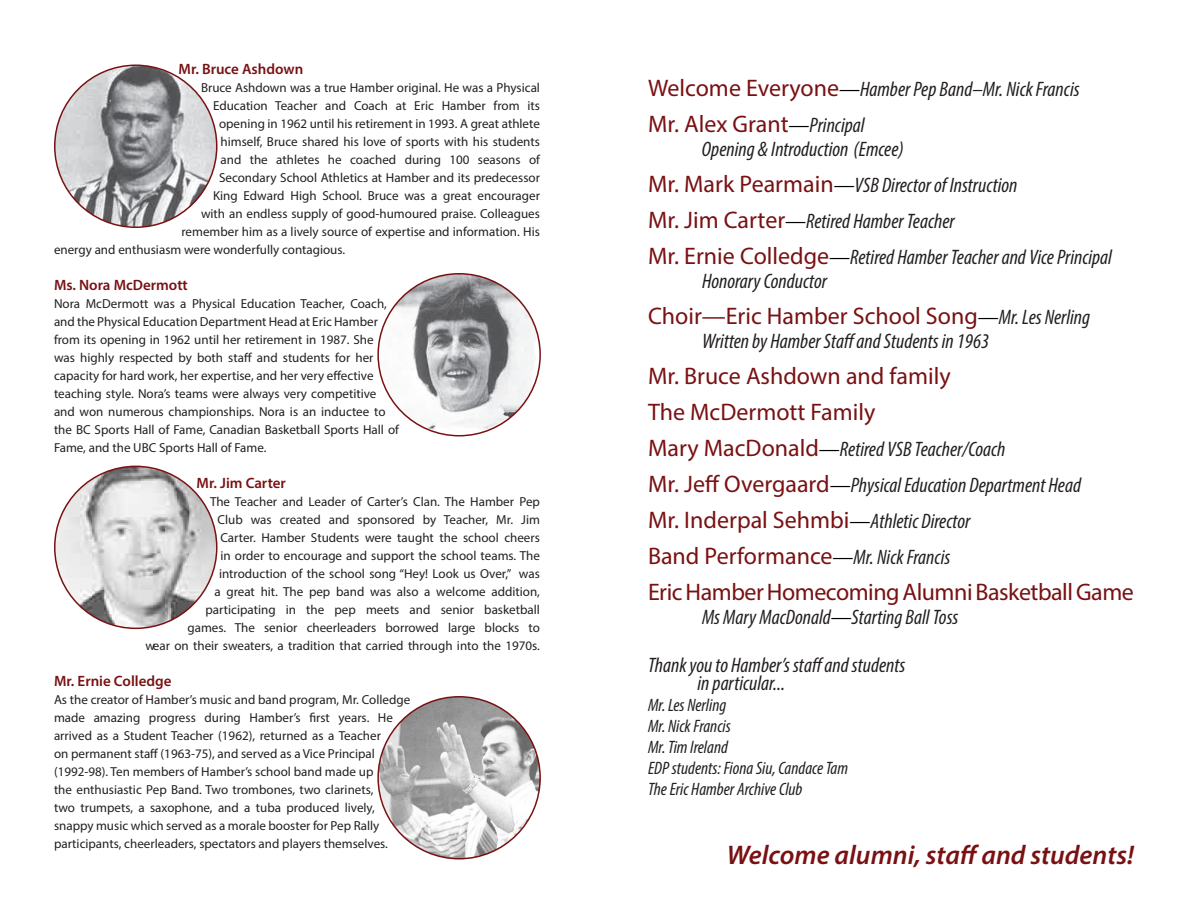
<style>
.page{position:relative;width:1188px;height:918px;background:#fff}
.page>*{position:absolute;margin:0;border:0;box-sizing:border-box;transform-origin:0 0}
.name{font:italic 600 27px "Myriad Pro";color:#791113}
.name-2{font:24px "Myriad Pro";color:#791113}
.name-3{font:24px "Myriad Pro";letter-spacing:-.02em;color:#791113}
.name-4{font:italic condensed 21px "Myriad Pro";color:#231f20}
.name-5{font:italic condensed 18px "Myriad Pro";color:#231f20}
.body{font:600 15px "Myriad Pro";color:#791113}
.body-2{font:13.05px/18px "Myriad Pro";color:#231f20}
.s1{font-style:normal;font-stretch:normal;font-size:24px;color:#791113}
.s2{color:#000}
.s3{font-style:italic;font-stretch:condensed;font-size:21px;color:#000}
.s4{font-style:italic;font-stretch:condensed;font-size:21px;color:#231f20}
</style>
<div class="page">
<img style="left:378px;top:274px;width:162px;height:162px;border-radius:81px">
<img style="left:55px;top:65px;width:162px;height:162px;border-radius:81px">
<img style="left:55px;top:466px;width:162px;height:162px;border-radius:81px">
<img style="left:378px;top:697px;width:162px;height:162px;border-radius:81px">
<p class="body" style="left:178px;top:60px;width:126px">Mr. Bruce Ashdown</p>
<p class="body-2" style="left:201px;top:79px;width:341px">Bruce Ashdown was a true Hamber original. He was a Physical</p>
<p class="body-2" style="left:213px;top:97px;width:328px">Education Teacher and Coach at Eric Hamber from its</p>
<p class="body-2" style="left:219px;top:115px;width:322px">opening in 1962 until his retirement in 1993. A great athlete</p>
<p class="body-2" style="left:220px;top:133px;width:321px">himself, Bruce shared his love of sports with his students</p>
<p class="body-2" style="left:220px;top:151px;width:321px">and the athletes he coached during 100 seasons of</p>
<p class="body-2" style="left:219px;top:169px;width:322px">Secondary School Athletics at Hamber and its predecessor</p>
<p class="body-2" style="left:213px;top:187px;width:329px">King Edward High School. Bruce was a great encourager</p>
<p class="body-2" style="left:201px;top:205px;width:340px">with an endless supply of good-humoured praise. Colleagues</p>
<p class="body-2" style="left:182px;top:223px;width:360px">remember him as a lively source of expertise and information. His</p>
<p class="body-2" style="left:54px;top:241px;width:293px">energy and enthusiasm were wonderfully contagious.</p>
<p class="body" style="left:54px;top:276px;width:135px">Ms. Nora McDermott</p>
<p class="body-2" style="left:54px;top:295px;width:346px">Nora McDermott was a Physical Education Teacher, Coach, and the Physical Education Department Head at Eric Hamber from its opening in 1962 until her retirement in 1987. She<br>was highly respected by both staff and students for her capacity for hard work, her expertise, and her very effective teaching style. Nora’s teams were always very competitive and won numerous championships. Nora is an inductee to the BC Sports Hall of Fame, Canadian Basketball Sports Hall of Fame, and the UBC Sports Hall of Fame.</p>
<p class="body" style="left:196px;top:474px;width:91px">Mr. Jim Carter</p>
<p class="body-2" style="left:188px;top:493px;width:354px;text-align:right">The Teacher and Leader of Carter’s Clan. The Hamber Pep Club was created and sponsored by Teacher, Mr. Jim Carter. Hamber Students were taught the school cheers<br>in order to encourage and support the school teams. The introduction of the school song “Hey! Look us Over,” was<br>a great hit. The pep band was also a welcome addition, participating in the pep meets and senior basketball games. The senior cheerleaders borrowed large blocks to</p>
<p class="body-2" style="left:146px;top:637px;width:396px">wear on their sweaters, a tradition that carried through into the 1970s.</p>
<p class="body" style="left:54px;top:672px;width:119px">Mr. Ernie Colledge</p>
<p class="body-2" style="left:54px;top:691px;width:358px">As the creator of Hamber’s music and band program, Mr. Colledge</p>
<p class="body-2" style="left:54px;top:709px;width:341px">made amazing progress during Hamber’s first years. He arrived as a Student Teacher (1962), returned as a Teacher on permanent staff (1963-75), and served as a Vice Principal (1992-98). Ten members of Hamber’s school band made up the enthusiastic Pep Band. Two trombones, two clarinets, two trumpets, a saxophone, and a tuba produced lively, snappy music which served as a morale booster for Pep Rally participants, cheerleaders, spectators and players themselves.</p>
<p class="name-4" style="left:648px;top:76px;width:433px"><span class="s1">Welcome Everyone</span><span class="s2">—</span>Hamber Pep Band–Mr. Nick Francis</p>
<p class="name-2" style="left:648px;top:109px;width:218px">Mr. Alex Grant<span class="s3">—</span><span class="s4">Principal</span></p>
<p class="name-4" style="left:702px;top:136px;width:203px">Opening &amp; Introduction (Emcee)</p>
<p class="name-4" style="left:648px;top:172px;width:371px"><span class="s1">Mr. Mark Pearmain</span><span class="s2">—</span>VSB Director of Instruction</p>
<p class="name-4" style="left:648px;top:208px;width:308px"><span class="s1">Mr. Jim Carter</span><span class="s2">—</span>Retired Hamber Teacher</p>
<p class="name-4" style="left:648px;top:244px;width:466px"><span class="s1">Mr. Ernie Colledge</span><span class="s2">—</span>Retired Hamber Teacher and Vice Principal</p>
<p class="name-4" style="left:702px;top:268px;width:127px">Honorary Conductor</p>
<p class="name-2" style="left:648px;top:301px;width:444px">Choir—Eric Hamber School Song<span class="s3">—</span><span class="s4">Mr. Les Nerling</span></p>
<p class="name-4" style="left:702px;top:328px;width:289px">Written by Hamber Staff and Students in 1963</p>
<p class="name-2" style="left:648px;top:361px;width:304px">Mr. Bruce Ashdown and family</p>
<p class="name-2" style="left:648px;top:397px;width:229px">The McDermott Family</p>
<p class="name-4" style="left:648px;top:436px;width:359px"><span class="s1">Mary MacDonald</span><span class="s2">—</span>Retired VSB Teacher/Coach</p>
<p class="name-4" style="left:648px;top:472px;width:435px"><span class="s1">Mr. Jeff Overgaard</span><span class="s2">—</span>Physical Education Department Head</p>
<p class="name-2" style="left:648px;top:505px;width:324px">Mr. Inderpal Sehmbi<span class="s3">—</span><span class="s4">Athletic Director</span></p>
<p class="name-2" style="left:648px;top:541px;width:304px">Band Performance<span class="s3">—</span><span class="s4">Mr. Nick Francis</span></p>
<p class="name-3" style="left:648px;top:577px;width:487px">Eric Hamber Homecoming Alumni Basketball Game</p>
<p class="name-4" style="left:702px;top:604px;width:258px">Ms Mary MacDonald<span class="s2">—</span>Starting Ball Toss</p>
<p class="name-4" style="left:648px;top:652px;width:259px">Thank you to Hamber’s staff and students</p>
<p class="name-4" style="left:698px;top:670px;width:89px">in particular...</p>
<p class="name-5" style="left:648px;top:694px;width:80px">Mr. Les Nerling</p>
<p class="name-5" style="left:648px;top:715px;width:84px">Mr. Nick Francis</p>
<p class="name-5" style="left:648px;top:736px;width:81px">Mr. Tim Ireland</p>
<p class="name-5" style="left:648px;top:757px;width:202px">EDP students: Fiona Siu, Candace Tam</p>
<p class="name-5" style="left:648px;top:778px;width:156px">The Eric Hamber Archive Club</p>
<p class="name" style="left:727px;top:838px;width:409px">Welcome alumni, staff and students!</p>
</div>
